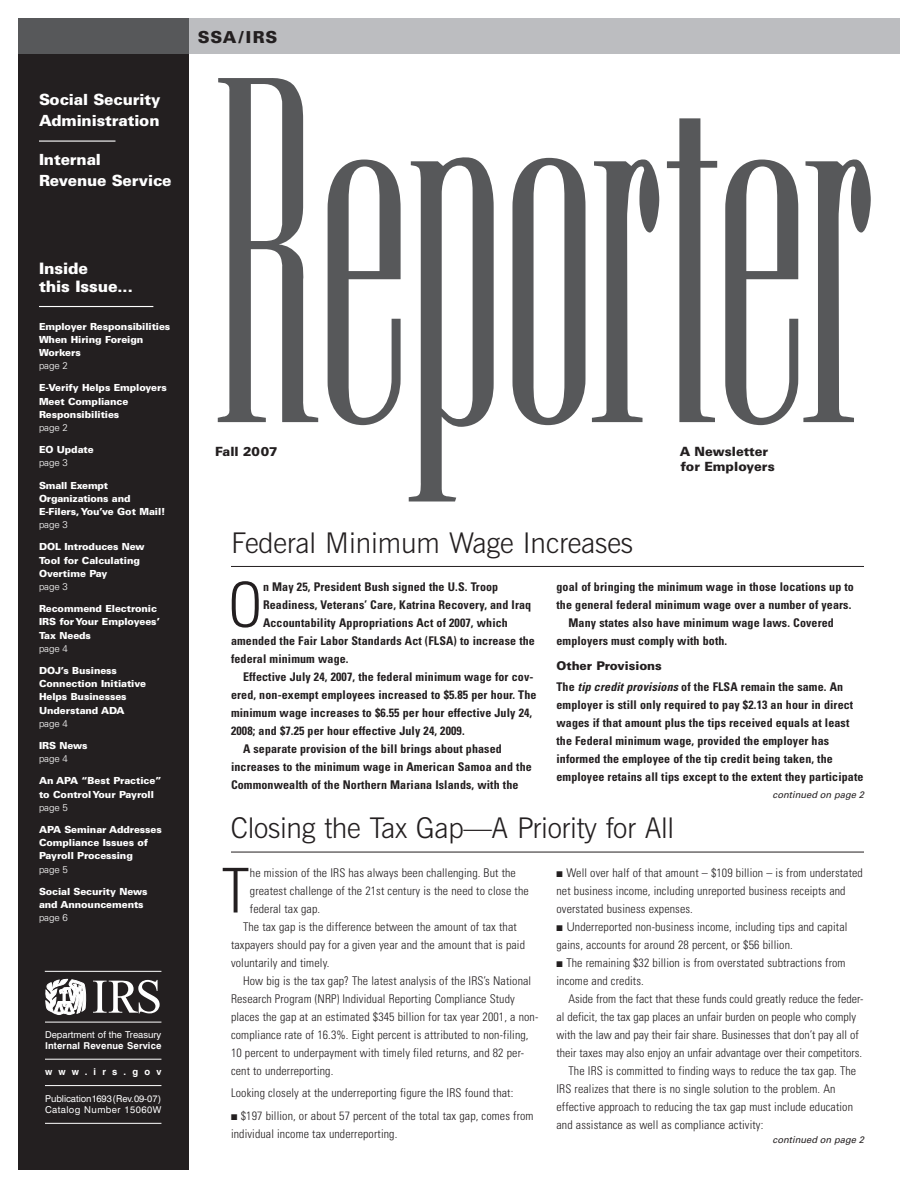
<style>
.page{position:relative;width:918px;height:1188px;background:#fff}
.page>*{position:absolute;margin:0;border:0;box-sizing:border-box;transform-origin:0 0}
.t1{font:429px "Ultra Condensed Serif";letter-spacing:-.025em;color:#57585a}
.t2{font:300 condensed 61.8px "Univers";color:#231f20}
.t3{font:300 28.5px "News Gothic BT";letter-spacing:-.01em;color:#231f20}
.t4{font:900 16.5px "Univers";letter-spacing:.05em;color:#231f20}
.t5{font:900 15.75px/18.9px "Univers";letter-spacing:-.01em;color:#fff}
.t6{font:900 15.3px/20.2px "Univers";letter-spacing:-.01em;color:#fff}
.t7{font:900 12.75px/15.3px "Univers";color:#231f20}
.t8{font:300 condensed 12px/18px "Univers";letter-spacing:.01em;color:#231f20}
.t9{font:700 condensed 12px/18px "Univers";letter-spacing:.01em;color:#231f20}
.t10{font:900 9.75px/13.2px "Univers";letter-spacing:-.01em;color:#fff}
.t11{font:300 9.75px "Univers";letter-spacing:-.01em;color:#fff}
.t12{font:9.45px/11.4px "Swiss 721 BT";letter-spacing:.02em;color:#fff}
.t13{font:italic 9.45px "Univers";color:#231f20}
.t14{font:9.45px "Swiss 721 BT";color:#fff}
.t15{font:700 9.45px "Swiss 721 BT";letter-spacing:.015em;color:#fff}
.t16{font:700 9.45px "Swiss 721 BT";letter-spacing:.655em;color:#fff}
.s1{font-weight:900;font-stretch:normal}
.s2{font-style:italic}
.s3{font-stretch:normal}
</style>
<div class="page">
<div style="left:18px;top:18px;width:171px;height:1152px;background:#231f20"></div>
<div style="left:18px;top:18px;width:882px;height:36px;background:#bcbdc0"></div>
<div style="left:18px;top:18px;width:171px;height:36px;background:#57585a"></div>
<hr style="left:39px;top:141px;width:77px;height:1px;background:#fff">
<hr style="left:39px;top:306px;width:114px;height:1px;background:#fff">
<hr style="left:45px;top:1022px;width:116px;height:1px;background:#fff">
<hr style="left:45px;top:1059px;width:116px;height:1px;background:#fff">
<hr style="left:45px;top:1085px;width:116px;height:1px;background:#fff">
<hr style="left:45px;top:1123px;width:116px;height:1px;background:#fff">
<svg style="left:46px;top:979px;width:40px;height:36px"></svg>
<svg style="left:93px;top:980px;width:67px;height:33px"></svg>
<hr style="left:45px;top:972px;width:115px;height:1px;background:#fff">
<hr style="left:45px;top:1024px;width:115px;height:1px;background:#fff">
<hr style="left:45px;top:971px;width:116px;height:1px;background:#fff">
<hr style="left:231px;top:566px;width:633px;height:1px;background:#231f20">
<hr style="left:231px;top:852px;width:633px;height:1px;background:#231f20">
<p class="t6" style="left:39px;top:90px;width:123px">Social Security<br>Administration</p>
<p class="t6" style="left:39px;top:150px;width:134px">Internal<br>Revenue Service</p>
<h3 class="t5" style="left:39px;top:258px;width:95px">Inside<br>this Issue...</h3>
<p class="t10" style="left:39px;top:319px;width:133px">Employer Responsibilities<br>When Hiring Foreign<br>Workers</p>
<p class="t11" style="left:39px;top:360px;width:31px">page 2</p>
<p class="t10" style="left:39px;top:381px;width:130px">E-Verify Helps Employers<br>Meet Compliance<br>Responsibilities</p>
<p class="t11" style="left:39px;top:422px;width:31px">page 2</p>
<p class="t10" style="left:39px;top:443px;width:56px">EO Update</p>
<p class="t11" style="left:39px;top:457px;width:31px">page 3</p>
<p class="t10" style="left:39px;top:478px;width:128px">Small Exempt<br>Organizations and<br>E-Filers, You’ve Got Mail!</p>
<p class="t11" style="left:39px;top:519px;width:31px">page 3</p>
<p class="t10" style="left:39px;top:540px;width:107px">DOL Introduces New<br>Tool for Calculating<br>Overtime Pay</p>
<p class="t11" style="left:39px;top:581px;width:31px">page 3</p>
<p class="t10" style="left:39px;top:602px;width:122px">Recommend Electronic<br>IRS for Your Employees’<br>Tax Needs</p>
<p class="t11" style="left:39px;top:643px;width:31px">page 4</p>
<p class="t10" style="left:39px;top:664px;width:109px">DOJ’s Business<br>Connection Initiative<br>Helps Businesses<br>Understand ADA</p>
<p class="t11" style="left:39px;top:718px;width:31px">page 4</p>
<p class="t10" style="left:39px;top:739px;width:50px">IRS News</p>
<p class="t11" style="left:39px;top:753px;width:31px">page 4</p>
<p class="t10" style="left:39px;top:774px;width:124px">An APA “Best Practice” to Control Your Payroll</p>
<p class="t11" style="left:39px;top:802px;width:31px">page 5</p>
<p class="t10" style="left:39px;top:823px;width:124px">APA Seminar Addresses<br>Compliance Issues of<br>Payroll Processing</p>
<p class="t11" style="left:39px;top:863px;width:31px">page 5</p>
<p class="t10" style="left:39px;top:885px;width:110px">Social Security News and Announcements</p>
<p class="t11" style="left:39px;top:912px;width:31px">page 6</p>
<p class="t14" style="left:45px;top:1028px;width:118px">Department of the Treasury</p>
<p class="t15" style="left:45px;top:1040px;width:118px">Internal Revenue Service</p>
<p class="t16" style="left:45px;top:1066px;width:118px">www.irs.gov</p>
<p class="t12" style="left:45px;top:1093px;width:118px">Publication1693(Rev. 09-07 )<br>Catalog Number 15060W</p>
<h3 class="t4" style="left:198px;top:27px;width:81px">SSA/IRS</h3>
<h1 class="t1" style="left:208px;top:-8px;width:675px">Reporter</h1>
<p class="t7" style="left:215px;top:443px;width:64px">Fall 2007</p>
<p class="t7" style="left:680px;top:443px;width:97px">A Newsletter for Employers</p>
<h3 class="t3" style="left:231px;top:525px;width:404px">Federal Minimum Wage Increases</h3>
<h2 class="t2" style="left:228px;top:568px;width:36px">O</h2>
<p class="t9" style="left:263px;top:577px;width:237px">n May 25, President Bush signed the U.S. Troop</p>
<p class="t9" style="left:263px;top:595px;width:270px">Readiness, Veterans’ Care, Katrina Recovery, and Iraq</p>
<p class="t9" style="left:263px;top:613px;width:246px">Accountability Appropriations Act of 2007, which</p>
<p class="t9" style="left:231px;top:631px;width:305px">amended the Fair Labor Standards Act (FLSA) to increase the</p>
<p class="t9" style="left:231px;top:649px;width:119px">federal minimum wage.</p>
<p class="t9" style="left:243px;top:667px;width:292px">Effective July 24, 2007, the federal minimum wage for cov-</p>
<p class="t9" style="left:231px;top:685px;width:307px">ered, non-exempt employees increased to $5.85 per hour. The</p>
<p class="t9" style="left:231px;top:703px;width:303px">minimum wage increases to $6.55 per hour effective July 24,</p>
<p class="t9" style="left:231px;top:721px;width:235px">2008; and $7.25 per hour effective July 24, 2009.</p>
<p class="t9" style="left:243px;top:739px;width:260px">A separate provision of the bill brings about phased</p>
<p class="t9" style="left:231px;top:757px;width:302px">increases to the minimum wage in American Samoa and the</p>
<p class="t9" style="left:231px;top:775px;width:289px">Commonwealth of the Northern Mariana Islands, with the</p>
<p class="t9" style="left:556px;top:577px;width:299px">goal of bringing the minimum wage in those locations up to</p>
<p class="t9" style="left:556px;top:595px;width:296px">the general federal minimum wage over a number of years.</p>
<p class="t9" style="left:568px;top:613px;width:267px">Many states also have minimum wage laws. Covered</p>
<p class="t9" style="left:556px;top:631px;width:172px">employers must comply with both.</p>
<p class="t9" style="left:556px;top:655px;width:288px;line-height:21px"><span class="s1">Other Provisions<br></span>The <span class="s2">tip credit provisions</span> of the FLSA remain the same. An</p>
<p class="t9" style="left:556px;top:696px;width:308px">employer is still only required to pay $2.13 an hour in direct wages if that amount plus the tips received equals at least the Federal minimum wage, provided the employer has informed the employee of the tip credit being taken, the employee retains all tips except to the extent they participate</p>
<p class="t13" style="left:773px;top:789px;width:93px">continued on page 2</p>
<h3 class="t3" style="left:231px;top:811px;width:445px">Closing the Tax Gap—A Priority for All</h3>
<h2 class="t2" style="left:222px;top:854px;width:29px">T</h2>
<p class="t8" style="left:250px;top:863px;width:267px">he mission of the IRS has always been challenging. But the</p>
<p class="t8" style="left:250px;top:881px;width:280px">greatest challenge of the 21st century is the need to close the</p>
<p class="t8" style="left:250px;top:899px;width:72px">federal tax gap.</p>
<p class="t8" style="left:243px;top:917px;width:275px">The tax gap is the difference between the amount of tax that</p>
<p class="t8" style="left:231px;top:935px;width:296px">taxpayers should pay for a given year and the amount that is paid</p>
<p class="t8" style="left:231px;top:953px;width:100px">voluntarily and timely.</p>
<p class="t8" style="left:243px;top:971px;width:290px">How big is the tax gap? The latest analysis of the IRS’s National</p>
<p class="t8" style="left:231px;top:989px;width:285px">Research Program (NRP) Individual Reporting Compliance Study</p>
<p class="t8" style="left:231px;top:1007px;width:309px">places the gap at an estimated $345 billion for tax year 2001, a non-</p>
<p class="t8" style="left:231px;top:1025px;width:299px">compliance rate of 16.3%. Eight percent is attributed to non-filing,</p>
<p class="t8" style="left:231px;top:1043px;width:295px">10 percent to underpayment with timely filed returns, and 82 per-</p>
<p class="t8" style="left:231px;top:1061px;width:104px">cent to underreporting.</p>
<p class="t8" style="left:231px;top:1084px;width:284px">Looking closely at the underreporting figure the IRS found that:</p>
<p class="t8" style="left:231px;top:1106px;width:304px">■ $197 billion, or about 57 percent of the total tax gap, comes from individual income tax underreporting.</p>
<p class="t8" style="left:556px;top:863px;width:308px">■ Well over half of that amount – $109 billion – is from understated net business income, including unreported business receipts and overstated business expenses.</p>
<p class="t8" style="left:557px;top:917px;width:292px">■ <span class="s3">U</span>nderreported non-business income, including tips and capital gains, accounts for around 28 percent, or $56 billion.</p>
<p class="t8" style="left:557px;top:953px;width:291px">■ The remaining $32 billion is from overstated subtractions from income and credits.</p>
<p class="t8" style="left:569px;top:989px;width:297px">Aside from the fact that these funds could greatly reduce the feder-</p>
<p class="t8" style="left:557px;top:1007px;width:301px">al deficit, the tax gap places an unfair burden on people who comply</p>
<p class="t8" style="left:557px;top:1025px;width:304px">with the law and pay their fair share. Businesses that don’t pay all of</p>
<p class="t8" style="left:557px;top:1043px;width:307px">their taxes may also enjoy an unfair advantage over their competitors.</p>
<p class="t8" style="left:569px;top:1061px;width:289px">The IRS is committed to finding ways to reduce the tax gap. The</p>
<p class="t8" style="left:557px;top:1079px;width:280px">IRS realizes that there is no single solution to the problem. An</p>
<p class="t8" style="left:557px;top:1097px;width:298px">effective approach to reducing the tax gap must include education</p>
<p class="t8" style="left:557px;top:1115px;width:208px">and assistance as well as compliance activity:</p>
<p class="t13" style="left:773px;top:1134px;width:93px">continued on page 2</p>
</div>
